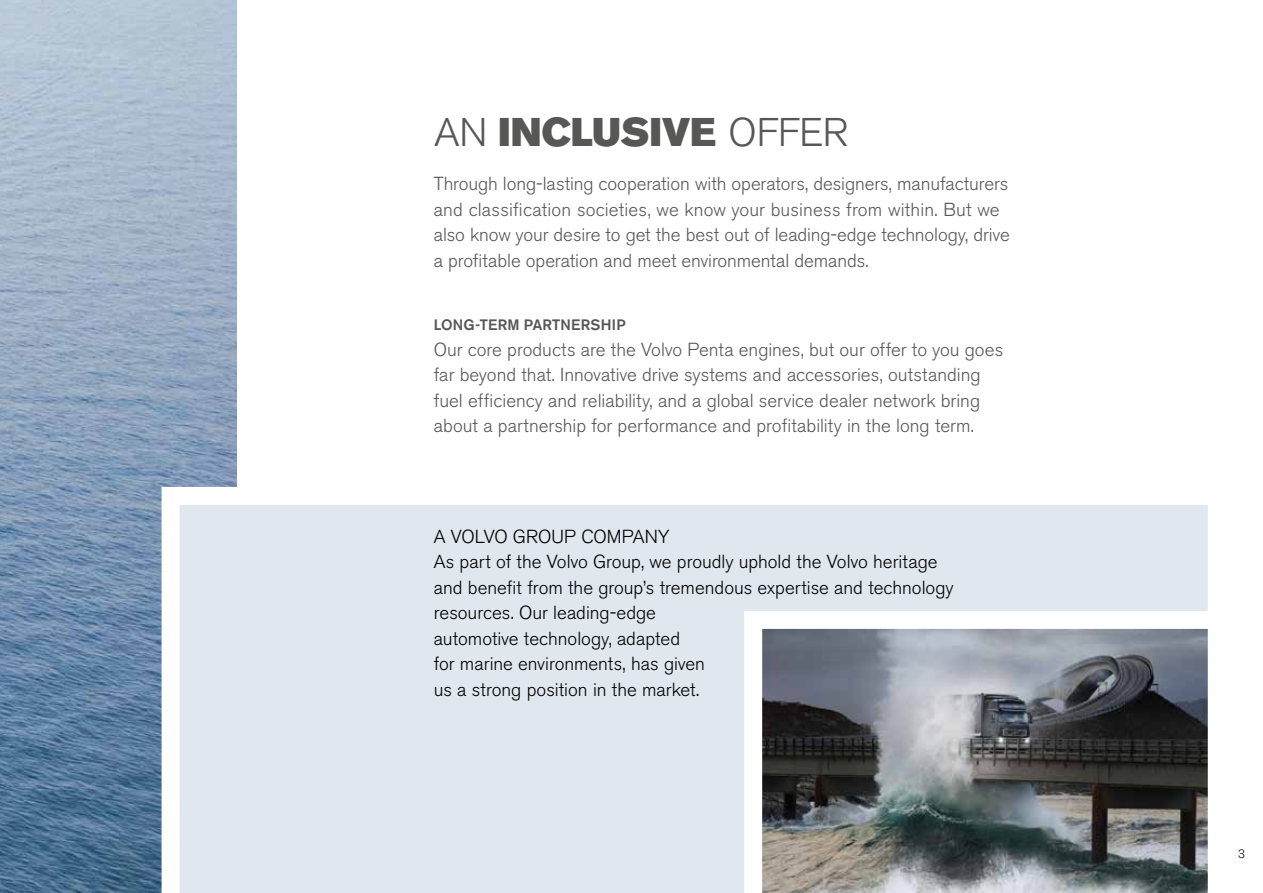
<style>
.page{position:relative;width:1263px;height:893px;background:#fff}
.page>*{position:absolute;margin:0;border:0;box-sizing:border-box;transform-origin:0 0}
.t1{font:39.75px "Volvo Sans Pro Super";color:#575756}
.t2{font:300 18.75px/25.5px "Volvo Sans Pro";color:#575756}
.t3{font:300 18.75px/25.5px "Volvo Sans Pro";color:#000}
.t4{font:500 15px "Volvo Sans Pro";letter-spacing:.015em;color:#575756}
.t5{font:300 12px "Volvo Sans Pro";color:#000}
.s1{font-family:"Volvo Sans Pro";font-weight:300}
</style>
<div class="page">
<img style="left:0;top:0;width:237px;height:893px">
<svg style="left:162px;top:487px;width:1046px;height:406px;background:#e2e9ef"></svg>
<svg style="left:744px;top:611px;width:464px;height:282px;background:#7a7e81"></svg>
<h1 class="t1" style="left:435px;top:108px;width:415px"><span class="s1">AN</span> INCLUSIVE <span class="s1">OFFER</span></h1>
<p class="t2" style="left:434px;top:171px;width:578px">Through long-lasting cooperation with operators, designers, manufacturers and classification societies, we know your business from within. But we also know your desire to get the best out of leading-edge technology, drive a profitable operation and meet environmental demands.</p>
<p class="t4" style="left:434px;top:316px;width:193px">LONG-TERM PARTNERSHIP</p>
<p class="t2" style="left:434px;top:337px;width:571px">Our core products are the Volvo Penta engines, but our offer to you goes far beyond that. Innovative drive systems and accessories, outstanding fuel efficiency and reliability, and a global service dealer network bring about a partnership for performance and profitability in the long term.</p>
<p class="t3" style="left:434px;top:524px;width:521px">A VOLVO GROUP COMPANY<br>As part of the Volvo Group, we proudly uphold the Volvo heritage and benefit from the group’s tremendous expertise and technology resources. Our leading-edge<br>automotive technology, adapted<br>for marine environments, has given<br>us a strong position in the market.</p>
<p class="t5" style="left:1238px;top:847px;width:8px">3</p>
</div>
